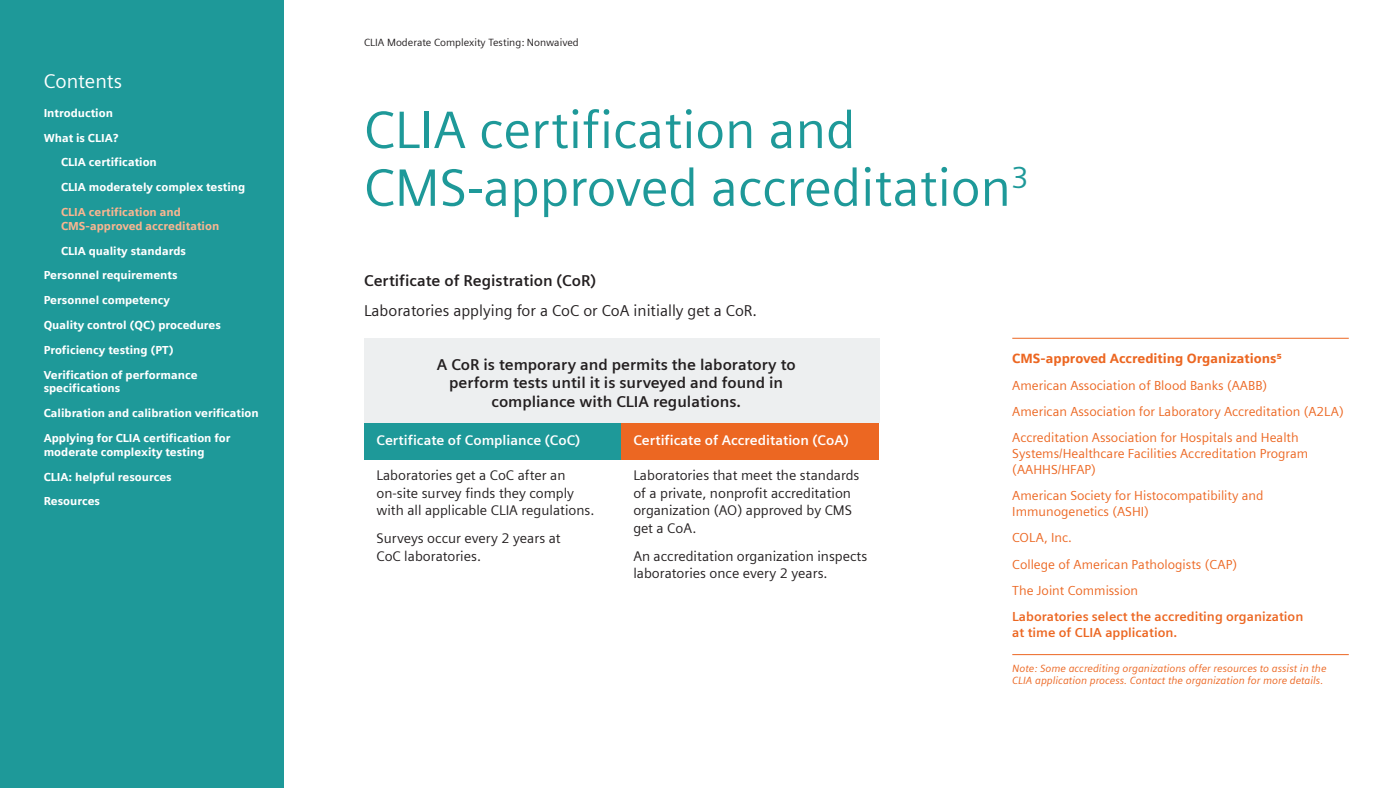
<style>
.page{position:relative;width:1400px;height:788px;background:#fff}
.page>*{position:absolute;margin:0;border:0;box-sizing:border-box;transform-origin:0 0}
.t1{font:52.5px/57.8px "Siemens Sans";color:#1e9999}
.t2{font:19.95px "Siemens Sans";color:#fff}
.t3{font:700 15.75px/18.9px "Siemens Sans";color:#231f20;text-align:center}
.t4{font:15.75px "Siemens Sans";color:#231f20}
.t5{font:14px/17.5px "Siemens Sans";color:#231f20}
.t6{font:700 14px "Siemens Sans";color:#fff}
.t7{font:13.12px/26.2px "Siemens Sans";color:#ec6722}
.t8{font:700 13.12px/15.8px "Siemens Sans";color:#ec6722}
.t9{font:900 13.12px "Siemens Sans";color:#ec6722}
.t10{font:900 11.38px/24.8px "Siemens Sans";color:#fff}
.t11{font:900 11.38px/13.7px "Siemens Sans";color:#f9b590}
.t12{font:italic 10.5px/12.6px "Siemens Sans";color:#ec6722}
.t13{font:10.5px "Siemens Sans";color:#231f20}
</style>
<div class="page">
<div style="left:0;top:0;width:283px;height:788px;background:#1e9999"></div>
<div style="left:620px;top:401px;width:259px;height:58px;background:#ec6722"></div>
<div style="left:364px;top:401px;width:256px;height:58px;background:#1e9999"></div>
<div style="left:364px;top:338px;width:515px;height:84px;background:#edeff0"></div>
<hr style="left:1012px;top:338px;width:337px;height:1px;background:#ec6722">
<hr style="left:1012px;top:654px;width:337px;height:1px;background:#ec6722">
<h2 class="t2" style="left:44px;top:66px;width:80px">Contents</h2>
<p class="t10" style="left:44px;top:100px;width:71px">Introduction</p>
<p class="t10" style="left:44px;top:125px;width:76px">What is CLIA?</p>
<p class="t10" style="left:61px;top:149px;width:97px">CLIA certification</p>
<p class="t10" style="left:61px;top:174px;width:186px">CLIA moderately complex testing</p>
<p class="t11" style="left:61px;top:205px;width:160px">CLIA certification and<br>CMS-approved accreditation</p>
<p class="t10" style="left:44px;top:237px;width:179px;text-indent:17px">CLIA quality standards<br>Personnel requirements<br>Personnel competency<br>Quality control (QC) procedures<br>Proficiency testing (PT)<br>Verification of performance</p>
<p class="t10" style="left:44px;top:375px;width:217px">specifications<br>Calibration and calibration verification<br>Applying for CLIA certification for</p>
<p class="t10" style="left:44px;top:438px;width:163px">moderate complexity testing<br>CLIA: helpful resources<br>Resources</p>
<p class="t13" style="left:364px;top:34px;width:216px">CLIA Moderate Complexity Testing: Nonwaived</p>
<h1 class="t1" style="left:364px;top:97px;width:666px">CLIA certification and<br>CMS-approved accreditation<sup>3</sup></h1>
<h3 class="t3" style="left:364px;top:270px;width:234px">Certificate of Registration (CoR)</h3>
<h3 class="t4" style="left:364px;top:298px;width:394px">Laboratories applying for a CoC or CoA initially get a CoR.</h3>
<h3 class="t3" style="left:437px;top:354px;width:360px">A CoR is temporary and permits the laboratory to perform tests until it is surveyed and found in compliance with CLIA regulations.</h3>
<p class="t9" style="left:1012px;top:348px;width:271px">CMS-approved Accrediting Organizations5</p>
<p class="t7" style="left:1012px;top:371px;width:333px">American Association of Blood Banks (AABB)<br>American Association for Laboratory Accreditation (A2LA)<br>Accreditation Association for Hospitals and Health</p>
<p class="t7" style="left:1012px;top:444px;width:298px;line-height:15.8px">Systems/Healthcare Facilities Accreditation Program (AAHHS/HFAP)</p>
<p class="t7" style="left:1012px;top:487px;width:253px;line-height:15.8px">American Society for Histocompatibility and<br>Immunogenetics (ASHI)</p>
<p class="t7" style="left:1012px;top:523px;width:226px">COLA, Inc.<br>College of American Pathologists (CAP)<br>The Joint Commission</p>
<p class="t8" style="left:1012px;top:608px;width:293px">Laboratories select the accrediting organization at time of CLIA application.</p>
<p class="t12" style="left:1012px;top:660px;width:316px">Note: Some accrediting organizations offer resources to assist in the<br>CLIA application process. Contact the organization for more details.</p>
<p class="t6" style="left:376px;top:430px;width:205px">Certificate of Compliance (CoC)</p>
<p class="t5" style="left:376px;top:465px;width:220px">Laboratories get a CoC after an on-site survey finds they comply with all applicable CLIA regulations.</p>
<p class="t5" style="left:376px;top:529px;width:186px">Surveys occur every 2 years at<br>CoC laboratories.</p>
<p class="t6" style="left:633px;top:430px;width:217px">Certificate of Accreditation (CoA)</p>
<p class="t5" style="left:633px;top:465px;width:228px">Laboratories that meet the standards of a private, nonprofit accreditation organization (AO) approved by CMS get a CoA.</p>
<p class="t5" style="left:633px;top:546px;width:235px">An accreditation organization inspects laboratories once every 2 years.</p>
</div>
